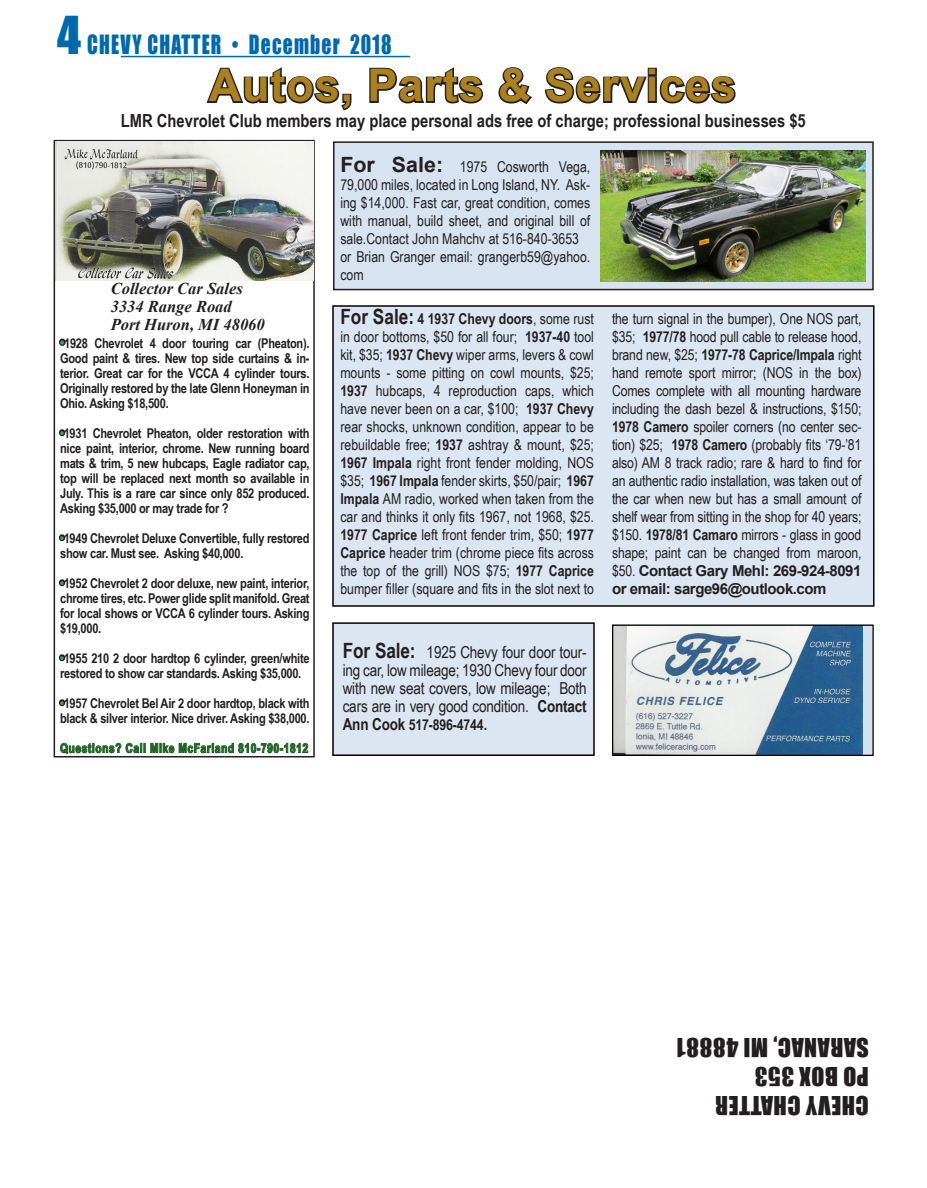
<style>
.page{position:relative;width:927px;height:1188px;background:#fff}
.page>*{position:absolute;margin:0;border:0;box-sizing:border-box;transform-origin:0 0}
.t1{font:700 45px "Arial";letter-spacing:.02em;color:#ab8120}
.t2{font:24.3px "Impact";letter-spacing:.06em;color:#0069aa;scale:.8 1}
.t3{font:24px "Impact";letter-spacing:.02em;color:#231f20}
.t4{font:700 18px "Arial Narrow";color:#231f20}
.t5{font:16.5px/18px "Arial Narrow";letter-spacing:-.01em;color:#231f20;text-align:justify}
.t6{font:italic 700 16.5px "Times New Roman";color:#231f20}
.t7{font:15px/18px "Arial Narrow";color:#231f20;text-align:justify}
.t8{font:700 15px "Arial Narrow";letter-spacing:-.01em;color:#231f20}
.t9{font:700 13.5px/15px "Arial Narrow";letter-spacing:-.02em;color:#231f20;text-align:justify}
.t10{font:700 12.75px "Arial Narrow";letter-spacing:.05em;color:#206124}
.s1{font-size:48px}
.s2{font-size:15px;color:#40ae49}
.s3{color:#40ae49}
.s4{font-family:"Arial";font-weight:700;font-size:21px}
.s5{font-weight:700;font-size:21px}
.s6{font-weight:700}
.s7{font-family:"Arial";font-weight:700}
.s8{font-size:16.5px}
</style>
<div class="page">
<div style="left:612px;top:625px;width:261px;height:131px;background:#d4e1ef"></div>
<img style="left:614px;top:627px;width:248px;height:127px">
<div style="left:612px;top:625px;width:262px;height:131px;border:1px solid #000"></div>
<div style="left:332px;top:305px;width:542px;height:302px;background:#dce5f2;border:2px solid #000"></div>
<div style="left:54px;top:140px;width:261px;height:618px;border:2px solid #231f20"></div>
<svg style="left:206px;top:67px;width:146px;height:44px"></svg>
<svg style="left:369px;top:67px;width:114px;height:37px"></svg>
<svg style="left:498px;top:67px;width:34px;height:38px"></svg>
<svg style="left:544px;top:67px;width:192px;height:37px"></svg>
<hr style="left:121px;top:56px;width:289px;height:1px;background:#006ba3">
<img style="left:55px;top:141px;width:258px;height:139px">
<div style="left:334px;top:142px;width:539px;height:148px;background:#d8e3f1"></div>
<div style="left:333px;top:141px;width:541px;height:149px;border:2px solid #231f20"></div>
<svg style="left:56px;top:336px;width:10px;height:12px"></svg>
<svg style="left:56px;top:427px;width:10px;height:12px"></svg>
<svg style="left:56px;top:532px;width:10px;height:12px"></svg>
<svg style="left:56px;top:577px;width:10px;height:12px"></svg>
<svg style="left:56px;top:652px;width:10px;height:12px"></svg>
<svg style="left:56px;top:697px;width:10px;height:12px"></svg>
<svg style="left:60px;top:742px;width:248px;height:12px"></svg>
<div style="left:332px;top:622px;width:263px;height:134px;background:#dce5f2;border:2px solid #000"></div>
<img style="left:600px;top:150px;width:265px;height:132px">
<p class="t2" style="left:57px;top:26px;width:420px"><span class="s1">4</span> CHEVY CHATTER • December 2018</p>
<p class="t1" style="left:209px;top:56px;width:529px">Autos, Parts &amp; Services</p>
<p class="t4" style="left:121px;top:107px;width:686px">LMR Chevrolet Club members may place personal ads free of charge; professional businesses $5</p>
<p class="t6" style="left:111px;top:277px;width:134px">Collector Car Sales</p>
<p class="t6" style="left:111px;top:295px;width:123px">3334 Range Road</p>
<p class="t6" style="left:111px;top:313px;width:156px">Port Huron, MI 48060</p>
<p class="t9" style="left:60px;top:335px;width:251px"><span class="s2">•</span>1928 Chevrolet 4 door touring car (Pheaton).<br>Good paint &amp; tires. New top side curtains &amp; in&shy;terior. Great car for the VCCA 4 cylinder tours.<br>Originally restored by the late Glenn Honeyman in Ohio. Asking $18,500.</p>
<p class="t9" style="left:60px;top:425px;width:251px"><span class="s3">•</span>1931 Chevrolet Pheaton, older restoration with nice paint, interior, chrome. New running board mats &amp; trim, 5 new hubcaps, Eagle radiator cap, top will be replaced next month so available in July. This is a rare car since only 852 produced.<br>Asking $35,000 or may trade for ?</p>
<p class="t9" style="left:60px;top:530px;width:251px"><span class="s3">•</span>1949 Chevrolet Deluxe Convertible, fully restored show car. Must see. Asking $40,000.</p>
<p class="t9" style="left:60px;top:575px;width:251px"><span class="s3">•</span>1952 Chevrolet 2 door deluxe, new paint, interior, chrome tires, etc. Power glide split manifold. Great for local shows or VCCA 6 cylinder tours. Asking $19,000.</p>
<p class="t9" style="left:60px;top:650px;width:251px"><span class="s3">•</span>1955 210 2 door hardtop 6 cylinder, green/white restored to show car standards. Asking $35,000.</p>
<p class="t9" style="left:60px;top:695px;width:251px"><span class="s3">•</span>1957 Chevrolet Bel Air 2 door hardtop, black with black &amp; silver interior. Nice driver. Asking $38,000.</p>
<p class="t10" style="left:60px;top:738px;width:250px">Questions? Call Mike McFarland 810-790-1812</p>
<p class="t7" style="left:340px;top:157px;width:251px"><span class="s4">For Sale:</span> 1975 Cosworth Vega, 79,000 miles, located in Long Island, NY. Ask&shy;ing $14,000. Fast car, great condition, comes with manual, build sheet, and original bill of sale.Contact John Mahchv at 516-840-3653</p>
<p class="t7" style="left:340px;top:247px;width:251px">or Brian Granger email: grangerb59@yahoo. com</p>
<p class="t7" style="left:340px;top:309px;width:255px"><span class="s5">For Sale:</span> <span class="s6">4 1937 Chevy doors</span>, some rust in door bottoms, $50 for all four; <span class="s6">1937-40</span> tool kit, $35; <span class="s6">1937 Chevy</span> wiper arms, levers &amp; cowl mounts - some pitting on cowl mounts, $25; <span class="s6">1937</span> hubcaps, 4 reproduction caps, which have never been on a car, $100; <span class="s6">1937 Chevy </span>rear shocks, unknown condition, appear to be rebuildable free; <span class="s6">1937</span> ashtray &amp; mount, $25; <span class="s6">1967 Impala</span> right front fender molding, NOS $35; <span class="s6">1967 Impala</span> fender skirts, $50/pair; <span class="s6">1967<br>Impala</span> AM radio, worked when taken from the car and thinks it only fits 1967, not 1968, $25.<br><span class="s6">1977 Caprice</span> left front fender trim, $50; <span class="s6">1977<br>Caprice</span> header trim (chrome piece fits across the top of the grill) NOS $75; <span class="s6">1977 Caprice </span>bumper filler (square and fits in the slot next to</p>
<p class="t7" style="left:612px;top:310px;width:251px">the turn signal in the bumper), One NOS part, $35; <span class="s6">1977/78</span> hood pull cable to release hood, brand new, $25; <span class="s6">1977-78 Caprice/Impala</span> right hand remote sport mirror; (NOS in the box)<br>Comes complete with all mounting hardware including the dash bezel &amp; instructions, $150; <span class="s6">1978 Camero</span> spoiler corners (no center sec&shy;tion) $25; <span class="s6">1978 Camero</span> (probably fits ‘79-’81 also) AM 8 track radio; rare &amp; hard to find for an authentic radio installation, was taken out of the car when new but has a small amount of shelf wear from sitting in the shop for 40 years; $150. <span class="s6">1978/81 Camaro</span> mirrors - glass in good shape; paint can be changed from maroon, $50. <span class="s7">Contact Gary Mehl: 269-924-8091 or email: sarge96@outlook.com</span></p>
<p class="t5" style="left:343px;top:642px;width:246px"><span class="s5">For Sale:</span> 1925 Chevy four door tour&shy;ing car, low mileage; 1930 Chevy four door with new seat covers, low mileage; Both cars are in very good condition. <span class="s6">Contact</span></p>
<p class="t8" style="left:343px;top:713px;width:146px"><span class="s8">Ann Cook</span> 517-896-4744.</p>
<p class="t3" style="left:869px;top:1066px;width:194px;rotate:-180deg">SARANAC, MI 48881</p>
<p class="t3" style="left:869px;top:1095px;width:116px;rotate:-180deg">PO BOX 353</p>
<p class="t3" style="left:869px;top:1124px;width:155px;rotate:-180deg">CHEVY CHATTER</p>
</div>
